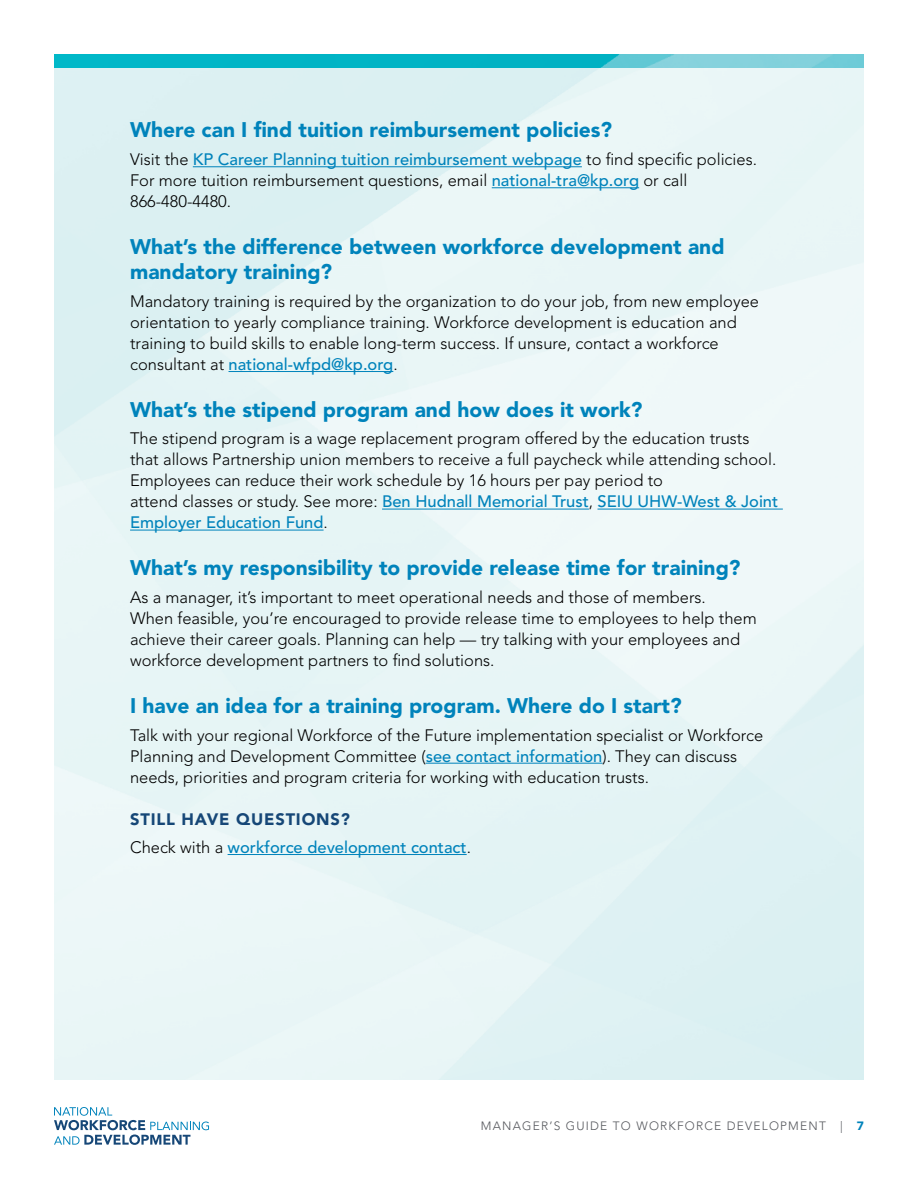
<style>
.page{position:relative;width:918px;height:1188px;background:#fff}
.page>*{position:absolute;margin:0;border:0;box-sizing:border-box;transform-origin:0 0}
.t1{font:900 21px/25.2px "Avenir LT Std";color:#0083bb}
.t2{font:300 16.5px/21px "Avenir LT Std";color:#000}
.t3{font:500 16.5px/27.8px "Avenir LT Std";color:#0083bb}
.t4{font:300 12px "Avenir LT Std";letter-spacing:.1em;color:#54565b}
.s1{font-weight:500;color:#0083bb}
.s2{font-weight:900;color:#164777}
.s3{font-weight:300;color:#000}
.s4{font-weight:900;color:#0083bb}
</style>
<div class="page">
<svg style="left:54px;top:1107px;width:155px;height:38px"></svg>
<img style="left:54px;top:54px;width:810px;height:14px">
<hr style="left:193px;top:166px;width:389px;height:1px;background:#0083bb">
<hr style="left:492px;top:187px;width:147px;height:1px;background:#0083bb">
<hr style="left:229px;top:371px;width:164px;height:1px;background:#0083bb">
<hr style="left:382px;top:509px;width:207px;height:1px;background:#0083bb">
<hr style="left:598px;top:509px;width:185px;height:1px;background:#0083bb">
<hr style="left:130px;top:530px;width:194px;height:1px;background:#0083bb">
<hr style="left:426px;top:763px;width:176px;height:1px;background:#0083bb">
<hr style="left:228px;top:854px;width:239px;height:1px;background:#0083bb">
<p class="t1" style="left:130px;top:117px;width:484px">Where can I find tuition reimbursement policies?</p>
<p class="t2" style="left:130px;top:149px;width:628px">Visit the <span class="s1">KP Career Planning tuition reimbursement webpage</span> to find specific policies.<br>For more tuition reimbursement questions, email <span class="s1">national-tra@kp.org</span> or call<br>866-480-4480.</p>
<p class="t1" style="left:130px;top:234px;width:596px">What’s the difference between workforce development and mandatory training?</p>
<p class="t2" style="left:130px;top:291px;width:630px">Mandatory training is required by the organization to do your job, from new employee orientation to yearly compliance training. Workforce development is education and training to build skills to enable long-term success. If unsure, contact a workforce consultant at <span class="s1">national-wfpd@kp.org</span>.</p>
<p class="t1" style="left:130px;top:397px;width:514px">What’s the stipend program and how does it work?</p>
<p class="t2" style="left:130px;top:428px;width:650px">The stipend program is a wage replacement program offered by the education trusts that allows Partnership union members to receive a full paycheck while attending school.<br>Employees can reduce their work schedule by 16 hours per pay period to<br>attend classes or study. See more: <span class="s1">Ben Hudnall Memorial Trust</span>, <span class="s1">SEIU UHW-West &amp; Joint Employer Education Fund</span>.</p>
<p class="t1" style="left:130px;top:555px;width:612px">What’s my responsibility to provide release time for training?</p>
<p class="t2" style="left:130px;top:587px;width:628px">As a manager, it’s important to meet operational needs and those of members.<br>When feasible, you’re encouraged to provide release time to employees to help them achieve their career goals. Planning can help — try talking with your employees and workforce development partners to find solutions.</p>
<p class="t1" style="left:130px;top:693px;width:553px">I have an idea for a training program. Where do I start?</p>
<p class="t2" style="left:130px;top:724px;width:635px">Talk with your regional Workforce of the Future implementation specialist or Workforce<br>Planning and Development Committee (<span class="s1">see contact information</span>). They can discuss needs, priorities and program criteria for working with education trusts.</p>
<p class="t3" style="left:130px;top:806px;width:342px"><span class="s2">STILL HAVE QUESTIONS?<br></span><span class="s3">Check with a</span> workforce development contact<span class="s3">.</span></p>
<p class="t4" style="left:481px;top:1119px;width:385px">MANAGER’S GUIDE TO WORKFORCE DEVELOPMENT | <span class="s4">7</span></p>
</div>
